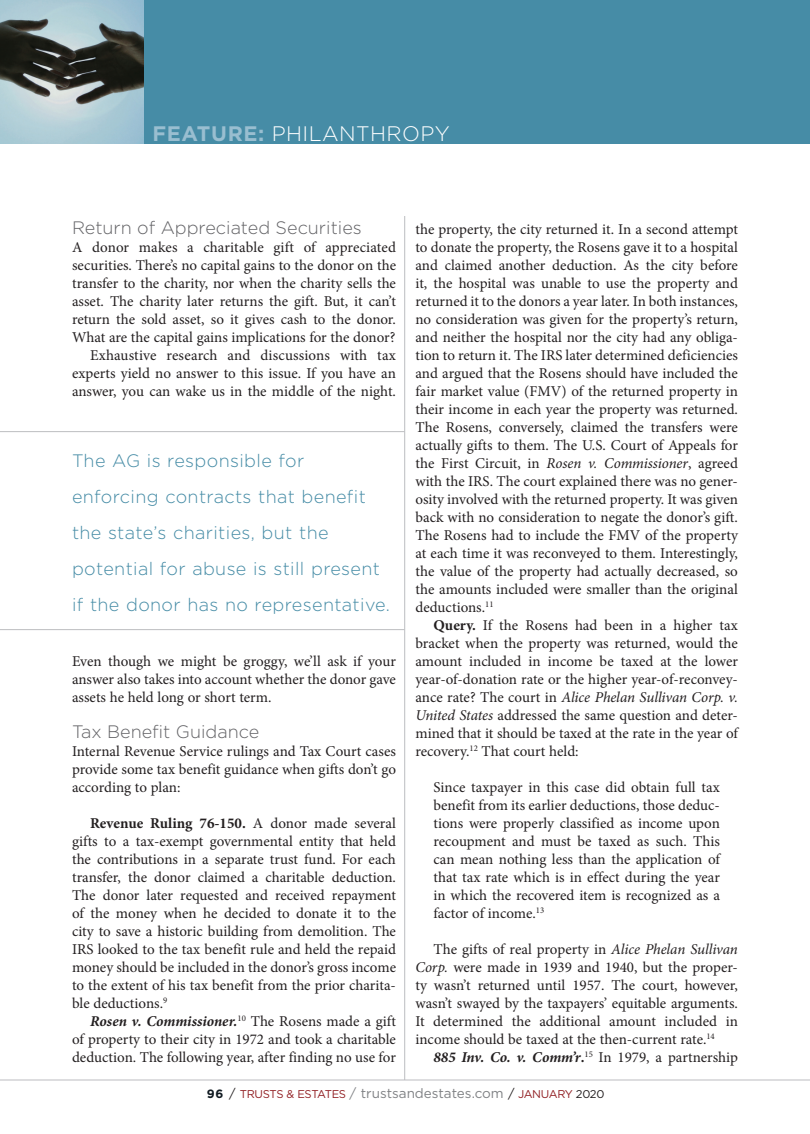
<style>
.page{position:relative;width:810px;height:1134px;background:#fff}
.page>*{position:absolute;margin:0;border:0;box-sizing:border-box;transform-origin:0 0}
.t1{font:300 21px "Gotham";letter-spacing:.02em;color:#fff}
.Callout{font:300 18px/36px "Gotham";letter-spacing:.02em;color:#468ca6}
.Subhead{font:300 18px "Gotham";color:#636366}
.BODY__Minion{font:15px/18px "Minion Pro";color:#231f20;text-align:justify}
.BODY__NO_INDENT{font:15px/18px "Minion Pro";color:#231f20;text-align:justify}
.body_indented_L_R{font:15px/18px "Minion Pro";color:#231f20;text-align:justify}
.t2{font:11.25px "Gotham";letter-spacing:-.03em;color:#911f23}
.s1{font-weight:700;color:#99bed0}
.s2{font-style:italic}
.s3{font-weight:700}
.s4{font-weight:700;font-style:italic}
.s5{font-weight:700;font-size:12px;color:#101a21}
.s6{font-size:12.75px;color:#231f20}
.s7{font-size:13.5px;color:#808285}
.s8{color:#231f20}
</style>
<div class="page">
<hr style="left:0;top:1080px;width:810px;height:1px;background:#bcbdc0">
<hr style="left:404px;top:216px;width:1px;height:864px;background:#bcbdc0">
<hr style="left:0;top:629px;width:405px;height:1px;background:#bcbdc0">
<hr style="left:0;top:431px;width:405px;height:1px;background:#bcbdc0">
<div style="left:0;top:0;width:810px;height:144px;background:#468ca6"></div>
<img style="left:0;top:0;width:143px;height:144px">
<p class="t1" style="left:153px;top:121px;width:299px"><span class="s1">FEATURE:</span> PHILANTHROPY</p>
<p class="Subhead" style="left:72px;top:216px;width:291px">Return of Appreciated Securities</p>
<p class="BODY__NO_INDENT" style="left:72px;top:238px;width:326px">A donor makes a charitable gift of appreciated securities. There’s no capital gains to the donor on the transfer to the charity, nor when the charity sells the asset. The charity later returns the gift. But, it can’t return the sold asset, so it gives cash to the donor.<br>What are the capital gains implications for the donor?</p>
<p class="BODY__Minion" style="left:72px;top:346px;width:325px;text-indent:18px">Exhaustive research and discussions with tax experts yield no answer to this issue. If you have an answer, you can wake us in the middle of the night.</p>
<p class="BODY__Minion" style="left:416px;top:220px;width:324px">the property, the city returned it. In a second attempt to donate the property, the Rosens gave it to a hospital and claimed another deduction. As the city before it, the hospital was unable to use the property and returned it to the donors a year later. In both instances, no consideration was given for the property’s return, and neither the hospital nor the city had any obliga&shy;tion to return it. The IRS later determined deficiencies and argued that the Rosens should have included the fair market value (FMV) of the returned property in their income in each year the property was returned.<br>The Rosens, conversely, claimed the transfers were actually gifts to them. The U.S. Court of Appeals for the First Circuit, in <span class="s2">Rosen v. Commissioner</span>, agreed with the IRS. The court explained there was no gener&shy;osity involved with the returned property. It was given back with no consideration to negate the donor’s gift.<br>The Rosens had to include the FMV of the property at each time it was reconveyed to them. Interestingly, the value of the property had actually decreased, so the amounts included were smaller than the original deductions.<sup>11</sup></p>
<p class="BODY__Minion" style="left:416px;top:616px;width:324px;text-indent:18px"><span class="s3">Query.</span> If the Rosens had been in a higher tax bracket when the property was returned, would the amount included in income be taxed at the lower year-of-donation rate or the higher year-of-reconvey&shy;ance rate? The court in <span class="s2">Alice Phelan Sullivan Corp. v.<br>United States</span> addressed the same question and deter&shy;mined that it should be taxed at the rate in the year of recovery.<sup>12</sup> That court held:</p>
<p class="body_indented_L_R" style="left:434px;top:778px;width:288px">Since taxpayer in this case did obtain full tax benefit from its earlier deductions, those deduc&shy;tions were properly classified as income upon recoupment and must be taxed as such. This can mean nothing less than the application of that tax rate which is in effect during the year in which the recovered item is recognized as a factor of income.<sup>13</sup></p>
<p class="BODY__Minion" style="left:416px;top:940px;width:324px;text-indent:18px">The gifts of real property in <span class="s2">Alice Phelan Sullivan Corp.</span> were made in 1939 and 1940, but the proper&shy;ty wasn’t returned until 1957. The court, however, wasn’t swayed by the taxpayers’ equitable arguments.<br>It determined the additional amount included in income should be taxed at the then-current rate.<sup>14</sup></p>
<p class="BODY__Minion" style="left:434px;top:1048px;width:306px"><span class="s4">885 Inv. Co. v. Comm’r</span><span class="s3">.</span><sup>15</sup> In 1979, a partnership</p>
<p class="Callout" style="left:72px;top:443px;width:320px">The AG is responsible for enforcing contracts that benefit the state’s charities, but the potential for abuse is still present if the donor has no representative.</p>
<p class="BODY__Minion" style="left:72px;top:652px;width:325px">Even though we might be groggy, we’ll ask if your answer also takes into account whether the donor gave assets he held long or short term.</p>
<p class="Subhead" style="left:72px;top:720px;width:189px">Tax Benefit Guidance</p>
<p class="BODY__NO_INDENT" style="left:72px;top:742px;width:325px">Internal Revenue Service rulings and Tax Court cases provide some tax benefit guidance when gifts don’t go according to plan:</p>
<p class="BODY__Minion" style="left:72px;top:814px;width:326px;text-indent:18px"><span class="s3">Revenue Ruling 76-150.</span> A donor made several gifts to a tax-exempt governmental entity that held the contributions in a separate trust fund. For each transfer, the donor claimed a charitable deduction.<br>The donor later requested and received repayment of the money when he decided to donate it to the city to save a historic building from demolition. The IRS looked to the tax benefit rule and held the repaid money should be included in the donor’s gross income to the extent of his tax benefit from the prior charita&shy;ble deductions.<sup>9</sup></p>
<p class="BODY__Minion" style="left:72px;top:1012px;width:325px;text-indent:18px"><span class="s4">Rosen v. Commissioner.</span><sup>10</sup> The Rosens made a gift of property to their city in 1972 and took a charitable deduction. The following year, after finding no use for</p>
<p class="t2" style="left:207px;top:1087px;width:399px"><span class="s5">96</span> <span class="s6">/</span> TRUSTS &amp; ESTATES <span class="s7">/ trustsandestates.com</span> <span class="s6">/</span> JANUARY <span class="s8">2020</span></p>
</div>
